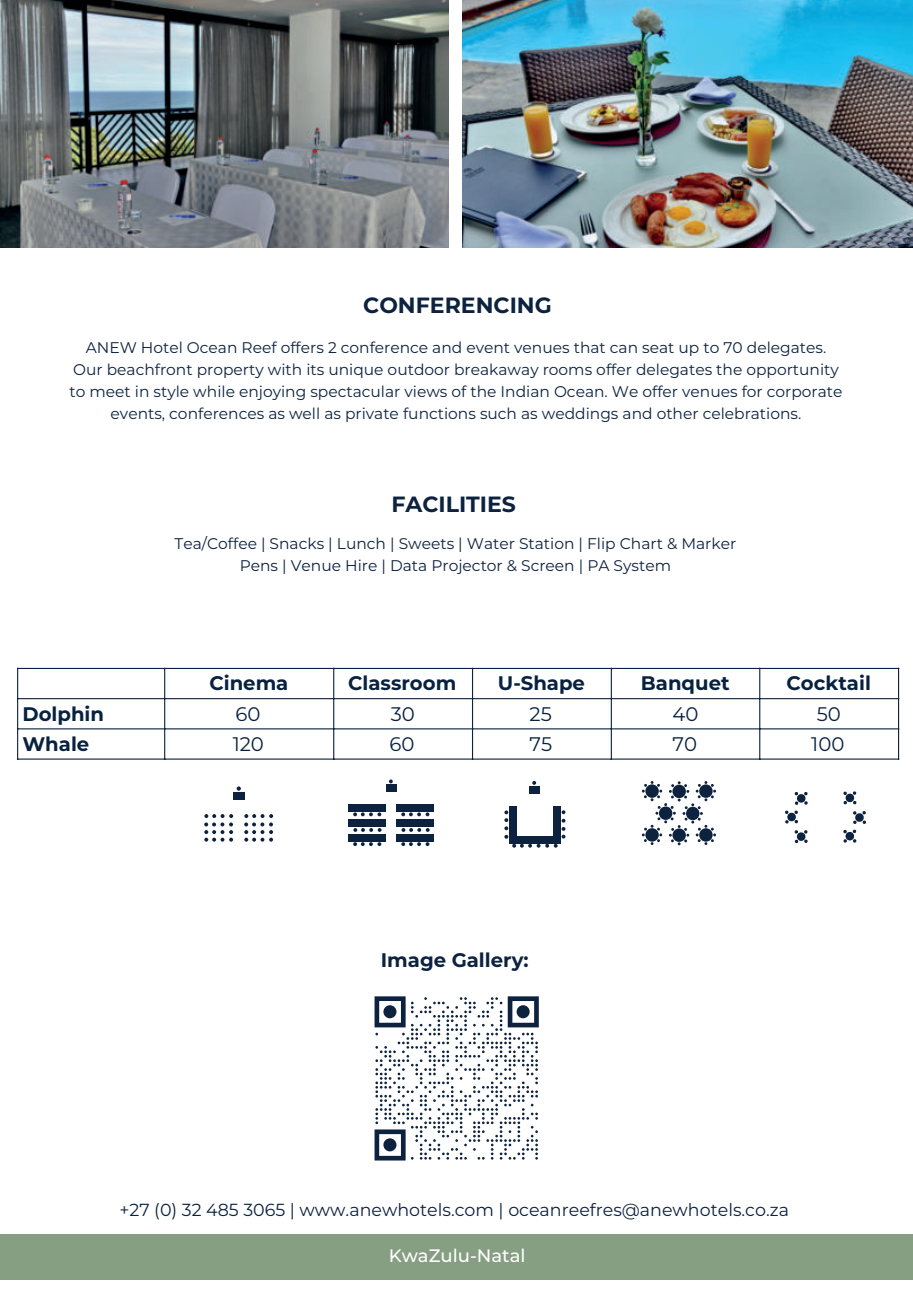
<style>
.page{position:relative;width:913px;height:1308px;background:#fff}
.page>*{position:absolute;margin:0;border:0;box-sizing:border-box;transform-origin:0 0}
.t1{font:700 22.05px "Montserrat";color:#0c223f}
.t2{font:700 19.57px "Montserrat";color:#07213f}
.t3{font:19.57px "Montserrat";color:#07213f}
.t4{font:700 19.57px "Montserrat";color:#0c223f}
.t5{font:500 18px "Montserrat";color:#fff}
.t6{font:17.55px "Montserrat";color:#0c223f}
.t7{font:15.53px/22.1px "Montserrat";color:#0c223f;text-align:center}
</style>
<div class="page">
<hr style="left:17px;top:667px;width:1px;height:92px;background:#0c223f">
<hr style="left:164px;top:667px;width:1px;height:92px;background:#0c223f">
<hr style="left:333px;top:667px;width:1px;height:92px;background:#0c223f">
<hr style="left:471px;top:667px;width:2px;height:92px;background:#0c223f">
<hr style="left:610px;top:667px;width:1px;height:92px;background:#0c223f">
<hr style="left:758px;top:667px;width:2px;height:92px;background:#0c223f">
<hr style="left:17px;top:668px;width:881px;height:1px;background:#0c223f">
<hr style="left:17px;top:698px;width:881px;height:1px;background:#0c223f">
<hr style="left:17px;top:728px;width:881px;height:1px;background:#0c223f">
<hr style="left:17px;top:758px;width:881px;height:1px;background:#0c223f">
<hr style="left:897px;top:667px;width:1px;height:92px;background:#0c223f">
<img style="left:0;top:0;width:912px;height:248px">
<div style="left:0;top:1234px;width:912px;height:45px;background:#869f82"></div>
<div style="left:449px;top:0;width:12px;height:302px;background:#fff"></div>
<div style="left:348px;top:804px;width:37px;height:7px;background:#0c223f"></div>
<div style="left:396px;top:804px;width:37px;height:7px;background:#0c223f"></div>
<div style="left:348px;top:819px;width:37px;height:8px;background:#0c223f"></div>
<div style="left:396px;top:819px;width:37px;height:8px;background:#0c223f"></div>
<div style="left:348px;top:834px;width:37px;height:7px;background:#0c223f"></div>
<div style="left:396px;top:834px;width:37px;height:7px;background:#0c223f"></div>
<svg style="left:401px;top:812px;width:28px;height:4px"></svg>
<svg style="left:353px;top:812px;width:28px;height:4px"></svg>
<svg style="left:401px;top:828px;width:28px;height:4px"></svg>
<svg style="left:353px;top:828px;width:28px;height:4px"></svg>
<svg style="left:401px;top:842px;width:28px;height:4px"></svg>
<svg style="left:353px;top:842px;width:28px;height:4px"></svg>
<div style="left:385px;top:784px;width:11px;height:8px;background:#0c223f"></div>
<div style="left:509px;top:806px;width:7px;height:37px;background:#0c223f"></div>
<div style="left:553px;top:806px;width:7px;height:37px;background:#0c223f"></div>
<svg style="left:504px;top:810px;width:61px;height:37px"></svg>
<svg style="left:532px;top:781px;width:4px;height:4px"></svg>
<div style="left:529px;top:786px;width:10px;height:7px;background:#0c223f"></div>
<svg style="left:236px;top:786px;width:5px;height:4px"></svg>
<div style="left:233px;top:792px;width:11px;height:8px;background:#0c223f"></div>
<svg style="left:244px;top:814px;width:29px;height:27px"></svg>
<svg style="left:204px;top:814px;width:29px;height:27px"></svg>
<svg style="left:641px;top:781px;width:74px;height:64px"></svg>
<svg style="left:843px;top:791px;width:13px;height:13px"></svg>
<svg style="left:843px;top:811px;width:22px;height:31px"></svg>
<svg style="left:794px;top:830px;width:13px;height:13px"></svg>
<svg style="left:785px;top:792px;width:22px;height:31px"></svg>
<svg style="left:374px;top:996px;width:164px;height:164px"></svg>
<div style="left:383px;top:1005px;width:13px;height:13px;background:#0c223f;border-radius:50%"></div>
<div style="left:516px;top:1005px;width:13px;height:13px;background:#0c223f;border-radius:50%"></div>
<div style="left:383px;top:1138px;width:13px;height:13px;background:#0c223f;border-radius:50%"></div>
<h1 class="t1" style="left:363px;top:296px;width:190px">CONFERENCING</h1>
<p class="t7" style="left:69px;top:337px;width:774px">ANEW Hotel Ocean Reef offers 2 conference and event venues that can seat up to 70 delegates.<br>Our beachfront property with its unique outdoor breakaway rooms offer delegates the opportunity to meet in style while enjoying spectacular views of the Indian Ocean. We offer venues for corporate events, conferences as well as private functions such as weddings and other celebrations.</p>
<h1 class="t1" style="left:391px;top:494px;width:126px">FACILITIES</h1>
<p class="t7" style="left:174px;top:533px;width:563px">Tea/Coffee | Snacks | Lunch | Sweets | Water Station | Flip Chart &amp; Marker<br>Pens | Venue Hire | Data Projector &amp; Screen | PA System</p>
<p class="t2" style="left:209px;top:674px;width:80px">Cinema</p>
<p class="t2" style="left:348px;top:674px;width:110px">Classroom</p>
<p class="t2" style="left:497px;top:674px;width:88px">U-Shape</p>
<p class="t2" style="left:640px;top:674px;width:90px">Banquet</p>
<p class="t2" style="left:786px;top:674px;width:86px">Cocktail</p>
<p class="t2" style="left:22px;top:705px;width:83px">Dolphin</p>
<p class="t3" style="left:235px;top:704px;width:26px">60</p>
<p class="t3" style="left:390px;top:704px;width:26px">30</p>
<p class="t3" style="left:529px;top:704px;width:24px">25</p>
<p class="t3" style="left:672px;top:704px;width:27px">40</p>
<p class="t3" style="left:816px;top:704px;width:26px">50</p>
<p class="t2" style="left:22px;top:735px;width:68px">Whale</p>
<p class="t3" style="left:232px;top:734px;width:33px">120</p>
<p class="t3" style="left:389px;top:734px;width:26px">60</p>
<p class="t3" style="left:529px;top:734px;width:24px">75</p>
<p class="t3" style="left:672px;top:734px;width:26px">70</p>
<p class="t3" style="left:810px;top:734px;width:35px">100</p>
<p class="t4" style="left:380px;top:951px;width:149px">Image Gallery:</p>
<p class="t6" style="left:119px;top:1200px;width:670px">+27 (0) 32 485 3065 | www.anewhotels.com | oceanreefres@anewhotels.co.za</p>
<p class="t5" style="left:388px;top:1245px;width:138px">KwaZulu-Natal</p>
</div>
